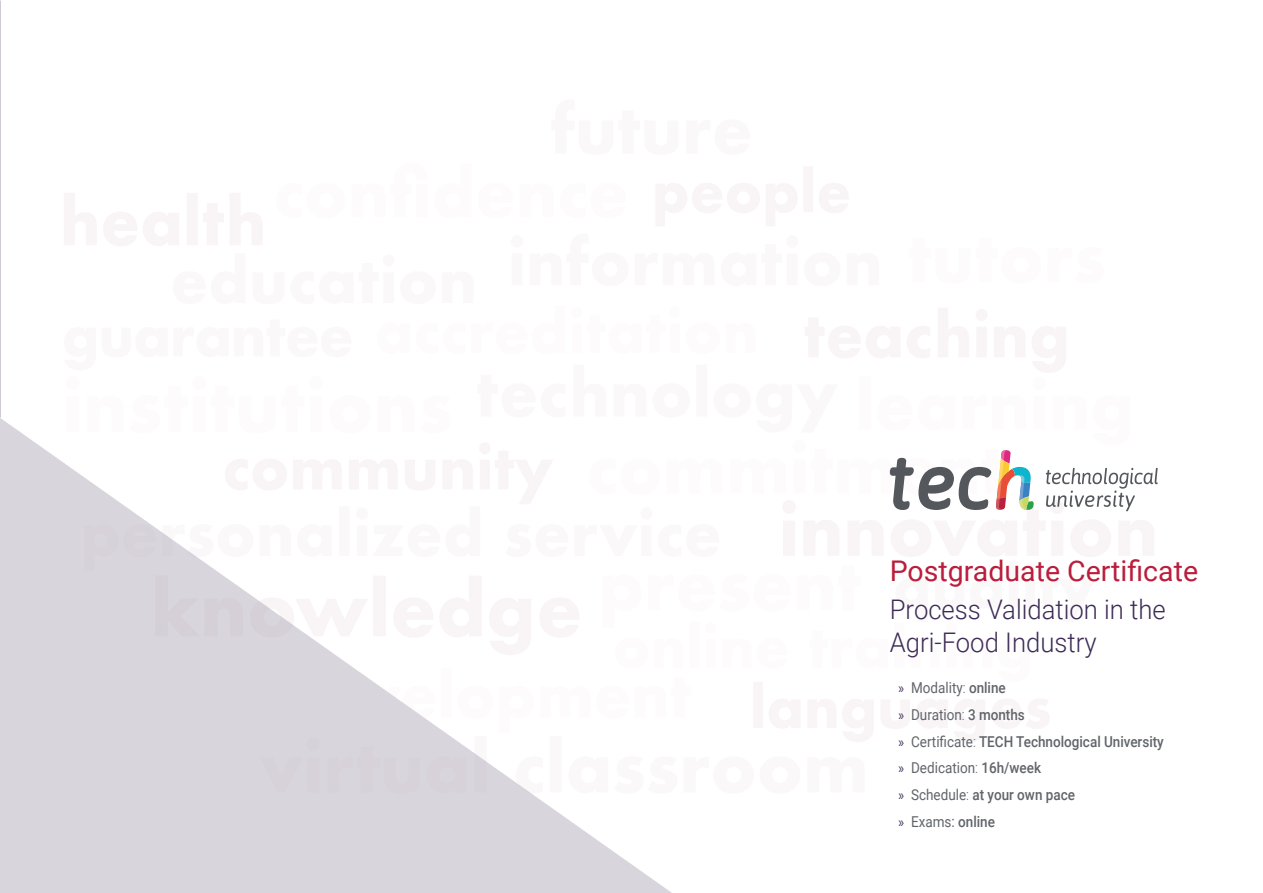
<style>
.page{position:relative;width:1263px;height:893px;background:#fff}
.page>*{position:absolute;margin:0;border:0;box-sizing:border-box;transform-origin:0 0}
.t1{font:28.5px "Roboto";color:#ba1e3c}
.t2{font:300 27px/33px "Roboto";color:#3d2b56;scale:.95 1}
.t3{font:15px "Roboto";color:#61646a;scale:.9 1}
.t4{font:500 15px "Roboto";color:#61646a;scale:.9 1}
.s1{font-family:"Myriad Pro";color:#3d2b56}
.s2{font-weight:300}
.s3{font-weight:500}
.s4{font-family:"Myriad Pro";font-weight:400;color:#3d2b56}
.s5{font-weight:400}
</style>
<div class="page">
<svg style="left:0;top:418px;width:672px;height:475px;background:#dbd8e0"></svg>
<svg style="left:64px;top:418px;width:1094px;height:376px"></svg>
<p class="t1" style="left:890px;top:551px;width:310px">Postgraduate Certificate</p>
<p class="t2" style="left:890px;top:592px;width:292px">Process Validation in the<br>Agri-Food Industry</p>
<p class="t3" style="left:898px;top:677px;width:121px"><span class="s1">»</span> Modality<span class="s2">:</span> <span class="s3">online</span></p>
<p class="t3" style="left:898px;top:704px;width:142px"><span class="s1">»</span> Duration<span class="s2">:</span> <span class="s3">3 months</span></p>
<p class="t4" style="left:898px;top:731px;width:297px"><span class="s4">»</span> <span class="s5">Certificate</span><span class="s2">:</span> TECH Technological University</p>
<p class="t3" style="left:898px;top:758px;width:160px"><span class="s1">»</span> Dedication<span class="s2">:</span> <span class="s3">16h/week</span></p>
<p class="t4" style="left:898px;top:784px;width:198px"><span class="s4">»</span> <span class="s5">Schedule</span><span class="s2">:</span> at your own pace</p>
<p class="t3" style="left:898px;top:811px;width:109px"><span class="s1">»</span> Exams: <span class="s3">online</span></p>
</div>
